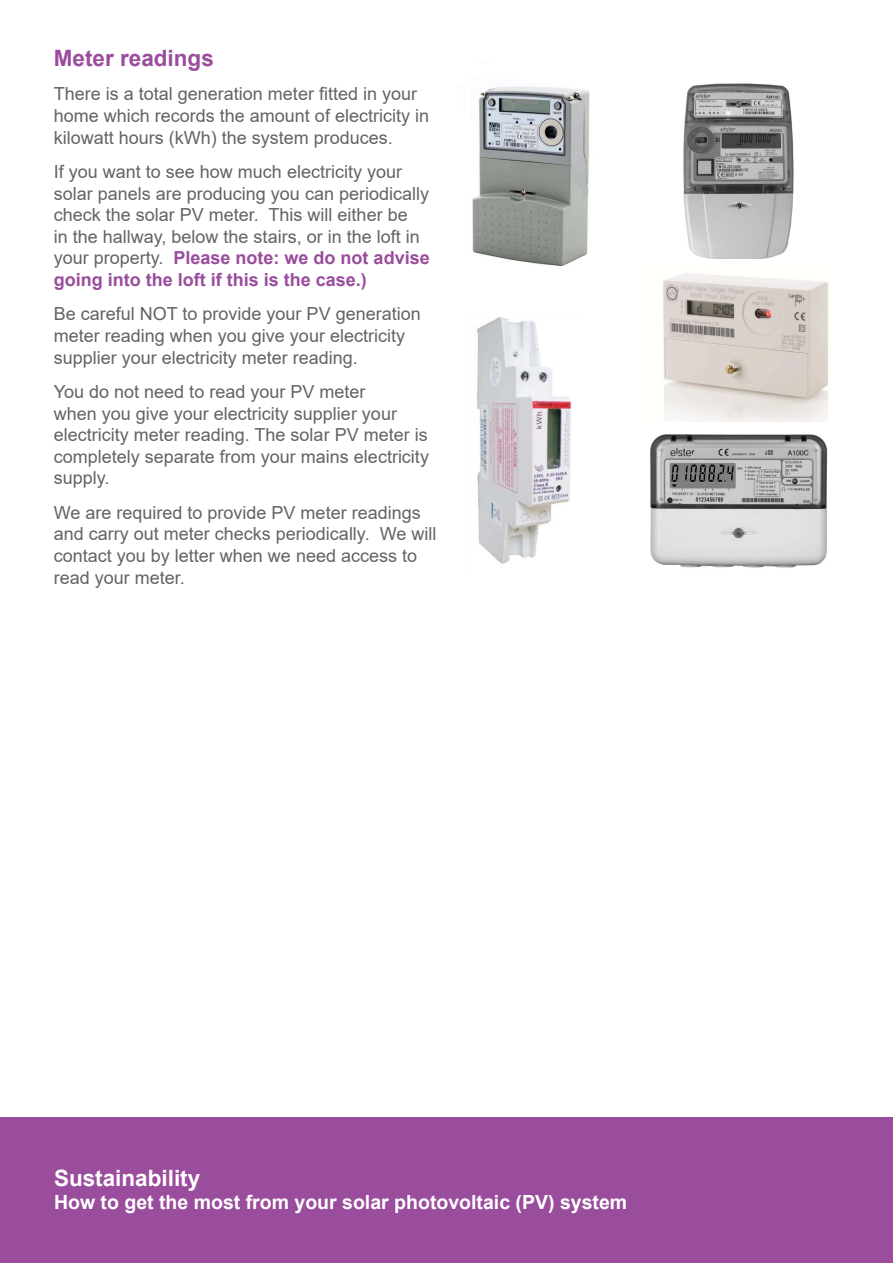
<style>
.page{position:relative;width:893px;height:1263px;background:#fff}
.page>*{position:absolute;margin:0;border:0;box-sizing:border-box;transform-origin:0 0}
.t1{font:700 22.5px "Arial";color:#fff}
.titles{font:700 22.5px "Arial";color:#9a4c9d}
.t2{font:700 19.5px "Arial";color:#fff}
.main{font:18px/21.6px "Arial";color:#636366}
.s1{font-weight:700;color:#9a4c9d}
</style>
<div class="page">
<div style="left:0;top:1117px;width:893px;height:146px;background:#9a4c9d"></div>
<img style="left:472px;top:86px;width:118px;height:180px">
<img style="left:683px;top:83px;width:111px;height:175px">
<img style="left:650px;top:434px;width:178px;height:134px">
<img style="left:477px;top:317px;width:96px;height:247px">
<img style="left:663px;top:273px;width:166px;height:149px">
<p class="titles" style="left:54px;top:42px;width:162px">Meter readings</p>
<p class="main" style="left:54px;top:83px;width:377px">There is a total generation meter fitted in your home which records the amount of electricity in kilowatt hours (kWh) the system produces.</p>
<p class="main" style="left:54px;top:161px;width:377px">If you want to see how much electricity your solar panels are producing you can periodically check the solar PV meter. This will either be<br>in the hallway, below the stairs, or in the loft in your property. <span class="s1">Please note: we do not advise going into the loft if this is the case.)</span></p>
<p class="main" style="left:54px;top:303px;width:368px">Be careful NOT to provide your PV generation meter reading when you give your electricity supplier your electricity meter reading.</p>
<p class="main" style="left:54px;top:381px;width:377px">You do not need to read your PV meter<br>when you give your electricity supplier your electricity meter reading. The solar PV meter is completely separate from your mains electricity supply.</p>
<p class="main" style="left:54px;top:501px;width:384px">We are required to provide PV meter readings and carry out meter checks periodically. We will contact you by letter when we need access to read your meter.</p>
<p class="t1" style="left:54px;top:1162px;width:148px">Sustainability</p>
<p class="t2" style="left:54px;top:1188px;width:575px">How to get the most from your solar photovoltaic (PV) system</p>
</div>
